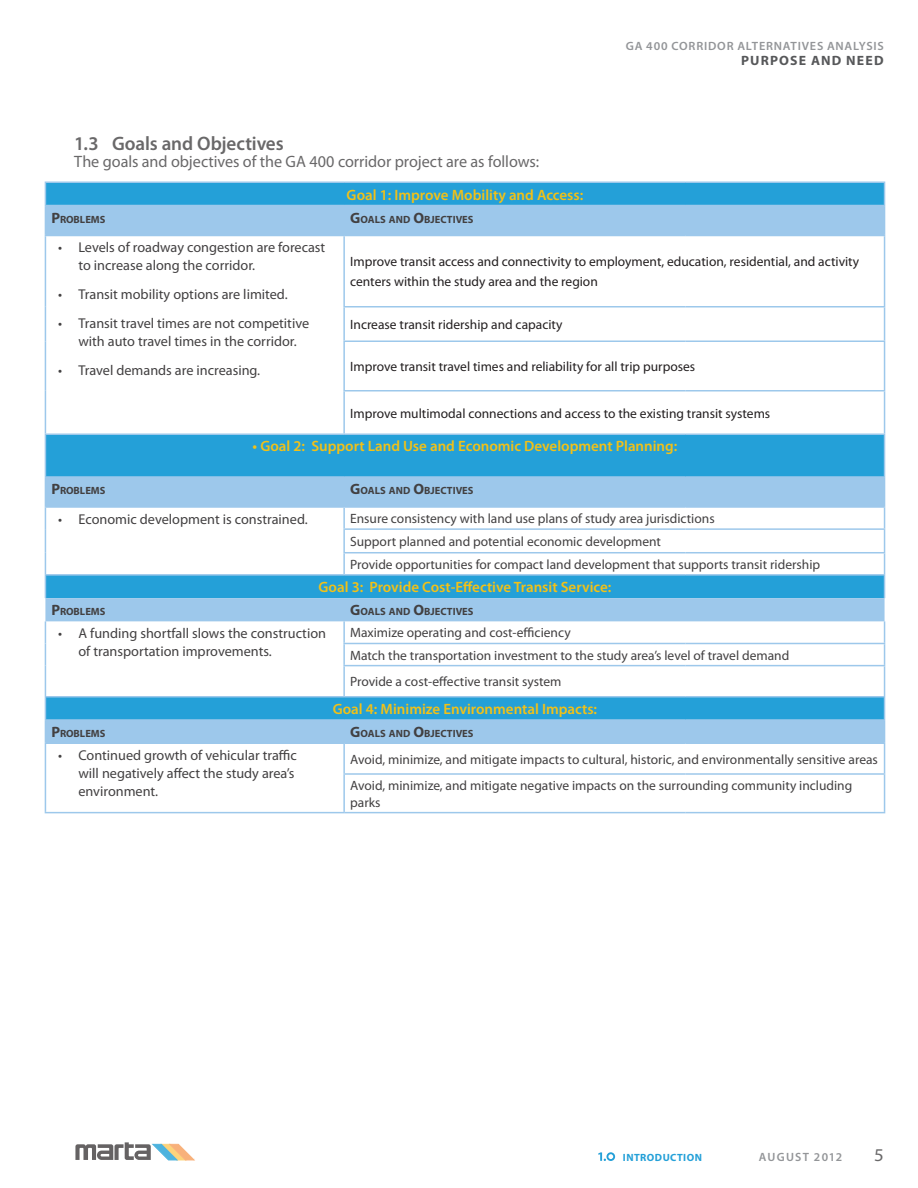
<style>
.page{position:relative;width:918px;height:1188px;background:#fff}
.page>*{position:absolute;margin:0;border:0;box-sizing:border-box;transform-origin:0 0}
.Header_2{font:600 19.5px "Myriad Pro";letter-spacing:-.005em;color:#696869}
.t1{font:18px "Myriad Pro";color:#696869;scale:1.05 1}
.Header_2-2{font:16.5px "Myriad Pro";color:#696869}
.Table_Heading{font:600 15px "Myriad Pro";color:#f3c116}
.Bullet{font:14.25px/18px "Myriad Pro";color:#424041}
.Table_Data{font:13.5px/16.5px "Myriad Pro";color:#424041}
.t2{font:13.5px/19.5px "Myriad Pro";color:#231f20}
.t3{font:700 13.5px "Myriad Pro";letter-spacing:.085em;color:#57585a}
.t4{font:600 12px "Myriad Pro";letter-spacing:.065em;color:#939598}
.t5{font:600 12px "Myriad Pro";letter-spacing:.105em;color:#939598}
.Table_Subheading{font:700 10.5px "Myriad Pro";color:#424041}
.t6{font:700 10.5px "Myriad Pro";letter-spacing:.04em;color:#24a0d8}
.Table_Data-2{font:700 10.5px "Myriad Pro";color:#424041}
.s1{font-size:15px}
</style>
<div class="page">
<svg style="left:75px;top:1142px;width:119px;height:18px"></svg>
<svg style="left:598px;top:1152px;width:17px;height:9px"></svg>
<div style="left:46px;top:183px;width:838px;height:22px;background:#24a0d8"></div>
<svg style="left:46px;top:206px;width:838px;height:536px"></svg>
<hr style="left:45px;top:182px;width:299px;height:1px;background:#9dc8eb">
<hr style="left:344px;top:182px;width:341px;height:1px;background:#9dc8eb">
<hr style="left:685px;top:182px;width:200px;height:1px;background:#9dc8eb">
<hr style="left:45px;top:205px;width:299px;height:1px;background:#9dc8eb">
<svg style="left:45px;top:183px;width:1px;height:52px"></svg>
<hr style="left:344px;top:205px;width:341px;height:1px;background:#9dc8eb">
<hr style="left:343px;top:206px;width:2px;height:29px;background:#9dc8eb">
<hr style="left:685px;top:205px;width:200px;height:1px;background:#9dc8eb">
<svg style="left:685px;top:206px;width:1px;height:29px"></svg>
<svg style="left:884px;top:183px;width:1px;height:52px"></svg>
<hr style="left:45px;top:235px;width:299px;height:1px;background:#9dc8eb">
<hr style="left:45px;top:236px;width:1px;height:71px;background:#9dc8eb">
<hr style="left:344px;top:235px;width:341px;height:1px;background:#9dc8eb">
<hr style="left:343px;top:236px;width:2px;height:70px;background:#9dc8eb">
<hr style="left:685px;top:235px;width:200px;height:1px;background:#9dc8eb">
<hr style="left:884px;top:236px;width:1px;height:70px;background:#9dc8eb">
<hr style="left:45px;top:307px;width:1px;height:34px;background:#9dc8eb">
<hr style="left:343px;top:306px;width:342px;height:2px;background:#9dc8eb">
<hr style="left:343px;top:308px;width:2px;height:32px;background:#9dc8eb">
<hr style="left:685px;top:306px;width:200px;height:2px;background:#9dc8eb">
<hr style="left:884px;top:308px;width:1px;height:32px;background:#9dc8eb">
<hr style="left:45px;top:341px;width:1px;height:50px;background:#9dc8eb">
<hr style="left:343px;top:340px;width:342px;height:2px;background:#9dc8eb">
<hr style="left:343px;top:342px;width:2px;height:48px;background:#9dc8eb">
<hr style="left:685px;top:340px;width:200px;height:2px;background:#9dc8eb">
<hr style="left:884px;top:342px;width:1px;height:48px;background:#9dc8eb">
<hr style="left:45px;top:391px;width:1px;height:42px;background:#9dc8eb">
<hr style="left:343px;top:390px;width:342px;height:2px;background:#9dc8eb">
<hr style="left:343px;top:391px;width:2px;height:42px;background:#9dc8eb">
<hr style="left:685px;top:390px;width:200px;height:2px;background:#9dc8eb">
<hr style="left:884px;top:391px;width:1px;height:42px;background:#9dc8eb">
<hr style="left:45px;top:433px;width:299px;height:2px;background:#9dc8eb">
<hr style="left:45px;top:435px;width:1px;height:41px;background:#9dc8eb">
<hr style="left:344px;top:433px;width:341px;height:2px;background:#9dc8eb">
<hr style="left:685px;top:433px;width:200px;height:2px;background:#9dc8eb">
<hr style="left:884px;top:435px;width:1px;height:41px;background:#9dc8eb">
<hr style="left:45px;top:476px;width:299px;height:2px;background:#9dc8eb">
<hr style="left:344px;top:476px;width:341px;height:2px;background:#9dc8eb">
<hr style="left:685px;top:476px;width:200px;height:2px;background:#9dc8eb">
<svg style="left:45px;top:478px;width:840px;height:188px"></svg>
<hr style="left:45px;top:666px;width:1px;height:30px;background:#9dc8eb">
<hr style="left:343px;top:665px;width:342px;height:1px;background:#9dc8eb">
<hr style="left:343px;top:666px;width:2px;height:30px;background:#9dc8eb">
<hr style="left:685px;top:665px;width:200px;height:1px;background:#9dc8eb">
<hr style="left:884px;top:666px;width:1px;height:30px;background:#9dc8eb">
<hr style="left:45px;top:696px;width:299px;height:2px;background:#9dc8eb">
<hr style="left:344px;top:696px;width:341px;height:2px;background:#9dc8eb">
<hr style="left:685px;top:696px;width:200px;height:2px;background:#9dc8eb">
<hr style="left:45px;top:719px;width:299px;height:2px;background:#9dc8eb">
<svg style="left:45px;top:698px;width:1px;height:44px"></svg>
<hr style="left:344px;top:719px;width:341px;height:2px;background:#9dc8eb">
<hr style="left:343px;top:721px;width:2px;height:21px;background:#9dc8eb">
<hr style="left:685px;top:719px;width:200px;height:2px;background:#9dc8eb">
<hr style="left:45px;top:742px;width:299px;height:2px;background:#9dc8eb">
<hr style="left:45px;top:744px;width:1px;height:30px;background:#9dc8eb">
<hr style="left:344px;top:742px;width:341px;height:2px;background:#9dc8eb">
<hr style="left:343px;top:744px;width:2px;height:29px;background:#9dc8eb">
<hr style="left:685px;top:742px;width:200px;height:2px;background:#9dc8eb">
<svg style="left:884px;top:698px;width:1px;height:75px"></svg>
<hr style="left:45px;top:774px;width:1px;height:38px;background:#9dc8eb">
<hr style="left:343px;top:773px;width:342px;height:2px;background:#9dc8eb">
<hr style="left:343px;top:775px;width:2px;height:37px;background:#9dc8eb">
<hr style="left:685px;top:773px;width:200px;height:2px;background:#9dc8eb">
<hr style="left:884px;top:775px;width:1px;height:37px;background:#9dc8eb">
<hr style="left:45px;top:812px;width:299px;height:1px;background:#9dc8eb">
<hr style="left:344px;top:812px;width:341px;height:1px;background:#9dc8eb">
<hr style="left:685px;top:812px;width:200px;height:1px;background:#9dc8eb">
<p class="Header_2" style="left:74px;top:131px;width:211px">1.3 Goals and Objectives</p>
<p class="Header_2-2" style="left:74px;top:151px;width:466px">The goals and objectives of the GA 400 corridor project are as follows:</p>
<p class="Table_Heading" style="left:347px;top:185px;width:238px">Goal 1: Improve Mobility and Access:</p>
<p class="t4" style="left:626px;top:38px;width:259px">GA 400 CORRIDOR ALTERNATIVES ANALYSIS</p>
<p class="t3" style="left:741px;top:51px;width:144px">PURPOSE AND NEED</p>
<p class="Table_Subheading" style="left:51px;top:212px;width:56px"><span class="s1">P</span>ROBLEMS</p>
<p class="Table_Subheading" style="left:350px;top:212px;width:125px"><span class="s1">G</span>OALS AND <span class="s1">O</span>BJECTIVES</p>
<p class="Bullet" style="left:78px;top:238px;width:248px;text-indent:-20px">• Levels of roadway congestion are forecast to increase along the corridor.</p>
<p class="Bullet" style="left:58px;top:285px;width:231px">• Transit mobility options are limited.</p>
<p class="Bullet" style="left:58px;top:314px;width:253px;text-align:center">• Transit travel times are not competitive with auto travel times in the corridor.</p>
<p class="Bullet" style="left:58px;top:361px;width:204px">• Travel demands are increasing.</p>
<p class="t2" style="left:350px;top:252px;width:511px">Improve transit access and connectivity to employment, education, residential, and activity centers within the study area and the region</p>
<p class="t2" style="left:350px;top:315px;width:214px">Increase transit ridership and capacity</p>
<p class="t2" style="left:350px;top:357px;width:347px">Improve transit travel times and reliability for all trip purposes</p>
<p class="t2" style="left:350px;top:403px;width:422px">Improve multimodal connections and access to the existing transit systems</p>
<p class="Table_Heading" style="left:253px;top:437px;width:426px">• Goal 2: Support Land Use and Economic Development Planning:</p>
<p class="Table_Subheading" style="left:51px;top:484px;width:56px"><span class="s1">P</span>ROBLEMS</p>
<p class="Table_Subheading" style="left:350px;top:484px;width:125px"><span class="s1">G</span>OALS AND <span class="s1">O</span>BJECTIVES</p>
<p class="Bullet" style="left:58px;top:510px;width:251px">• Economic development is constrained.</p>
<p class="Table_Data" style="left:350px;top:510px;width:366px">Ensure consistency with land use plans of study area jurisdictions</p>
<p class="Table_Data" style="left:350px;top:533px;width:312px">Support planned and potential economic development</p>
<p class="Table_Data" style="left:350px;top:556px;width:472px">Provide opportunities for compact land development that supports transit ridership</p>
<p class="Table_Heading" style="left:319px;top:578px;width:294px">Goal 3: Provide Cost-Effective Transit Service:</p>
<p class="Table_Subheading" style="left:51px;top:605px;width:56px"><span class="s1">P</span>ROBLEMS</p>
<p class="Table_Subheading" style="left:350px;top:605px;width:125px"><span class="s1">G</span>OALS AND <span class="s1">O</span>BJECTIVES</p>
<p class="Bullet" style="left:78px;top:624px;width:249px;text-indent:-20px">• A funding shortfall slows the construction of transportation improvements.</p>
<p class="Table_Data" style="left:350px;top:625px;width:222px">Maximize operating and cost-efficiency</p>
<p class="Table_Data" style="left:350px;top:647px;width:441px">Match the transportation investment to the study area’s level of travel demand</p>
<p class="Table_Data" style="left:350px;top:673px;width:213px">Provide a cost-effective transit system</p>
<p class="Table_Heading" style="left:333px;top:699px;width:266px">Goal 4: Minimize Environmental Impacts:</p>
<p class="Table_Data-2" style="left:51px;top:727px;width:56px"><span class="s1">P</span>ROBLEMS</p>
<p class="Table_Subheading" style="left:350px;top:727px;width:125px"><span class="s1">G</span>OALS AND <span class="s1">O</span>BJECTIVES</p>
<p class="Bullet" style="left:78px;top:746px;width:220px;text-indent:-20px">• Continued growth of vehicular traffic will negatively affect the study area’s environment.</p>
<p class="Table_Data" style="left:350px;top:751px;width:529px">Avoid, minimize, and mitigate impacts to cultural, historic, and environmentally sensitive areas</p>
<p class="Table_Data" style="left:350px;top:777px;width:504px">Avoid, minimize, and mitigate negative impacts on the surrounding community including parks</p>
<p class="t6" style="left:623px;top:1151px;width:80px">INTRODUCTION</p>
<p class="t5" style="left:759px;top:1149px;width:85px">AUGUST 2012</p>
<h2 class="t1" style="left:874px;top:1144px;width:11px">5</h2>
</div>
